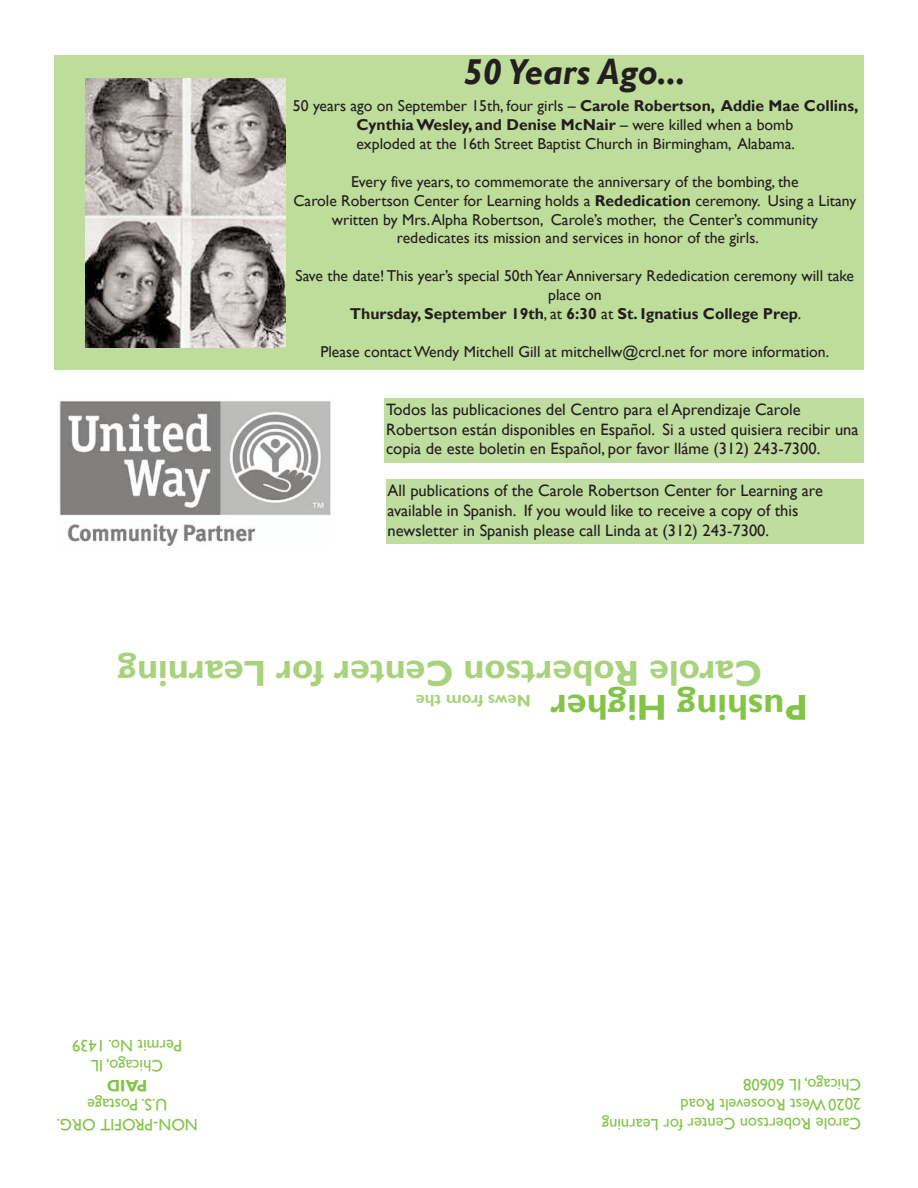
<style>
.page{position:relative;width:918px;height:1188px;background:#fff}
.page>*{position:absolute;margin:0;border:0;box-sizing:border-box;transform-origin:0 0}
.t1{font:700 36px "Gill Sans";color:#a8d27c}
.t2{font:700 36px "Gill Sans";color:#83c447}
.t3{font:italic 700 36px "Gill Sans";color:#231f20}
.t4{font:16.5px/19.5px "Gill Sans";color:#231f20}
.t5{font:16.5px/19.8px "Gill Sans";color:#83c447;text-align:center}
.t6{font:700 16.5px "Gill Sans";color:#a8d27c}
.t7{font:700 16.5px "Gill Sans";color:#83c447}
.t8{font:15.75px/18.9px "Gill Sans";color:#231f20;text-align:center}
.s1{font-weight:700}
</style>
<div class="page">
<div style="left:54px;top:55px;width:810px;height:314px;background:#bedd9b"></div>
<img style="left:86px;top:79px;width:200px;height:269px">
<div style="left:385px;top:398px;width:479px;height:65px;background:#bfdd9f"></div>
<img style="left:59px;top:400px;width:272px;height:146px">
<div style="left:386px;top:479px;width:478px;height:65px;background:#bfdd9f"></div>
<h1 class="t3" style="left:464px;top:51px;width:224px">50 Years Ago...</h1>
<p class="t8" style="left:293px;top:96px;width:567px">50 years ago on September 15th, four girls – <span class="s1">Carole Robertson, Addie Mae Collins,<br>CynthiaWesley, and Denise McNair</span> – were killed when a bomb<br>exploded at the 16th Street Baptist Church in Birmingham, Alabama.</p>
<p class="t8" style="left:294px;top:172px;width:564px">Every five years, to commemorate the anniversary of the bombing, the<br>Carole Robertson Center for Learning holds a <span class="s1">Rededication</span> ceremony. Using a Litany written by Mrs.Alpha Robertson, Carole’s mother, the Center’s community rededicates its mission and services in honor of the girls.</p>
<p class="t8" style="left:296px;top:266px;width:560px">Save the date! This year’s special 50thYear Anniversary Rededication ceremony will take place on<br><span class="s1">Thursday, September 19th</span>, at <span class="s1">6:30</span> at <span class="s1">St. Ignatius College Prep</span>.</p>
<p class="t8" style="left:320px;top:342px;width:510px">Please contactWendy Mitchell Gill at mitchellw@crcl.net for more information.</p>
<p class="t4" style="left:386px;top:400px;width:474px">Todos las publicaciones del Centro para el Aprendizaje Carole<br>Robertson están disponibles en Español. Si a usted quisiera recibir una copia de este boletin en Español, por favor lláme (312) 243-7300.</p>
<p class="t4" style="left:388px;top:481px;width:437px">All publications of the Carole Robertson Center for Learning are available in Spanish. If you would like to receive a copy of this newsletter in Spanish please call Linda at (312) 243-7300.</p>
<h1 class="t1" style="left:762px;top:694px;width:646px;rotate:180deg">C e l ora R nos trebo C retne rof L gn i nrae</h1>
<p class="t6" style="left:531px;top:711px;width:116px;rotate:180deg">N we s mor f eht</p>
<h1 class="t2" style="left:808px;top:729px;width:259px;rotate:180deg">P gn i hsu H rehg i</h1>
<p class="t5" style="left:182px;top:1076px;width:111px;rotate:180deg">C LI,ogacih<br>mreP t i N 9341. o</p>
<p class="t7" style="left:147px;top:1095px;width:42px;rotate:180deg">AP DI</p>
<p class="t5" style="left:198px;top:1135px;width:143px;rotate:180deg">N O N ORP - TI F O R G .<br>U egat soP. S .</p>
<p class="t5" style="left:861px;top:1134px;width:261px;text-align:left;rotate:180deg">C e l ora R nos t rebo C retne rof gn i nraeL<br>0202 W t se R t l evesoo R dao<br>C L I , ogac i h 80606</p>
</div>
